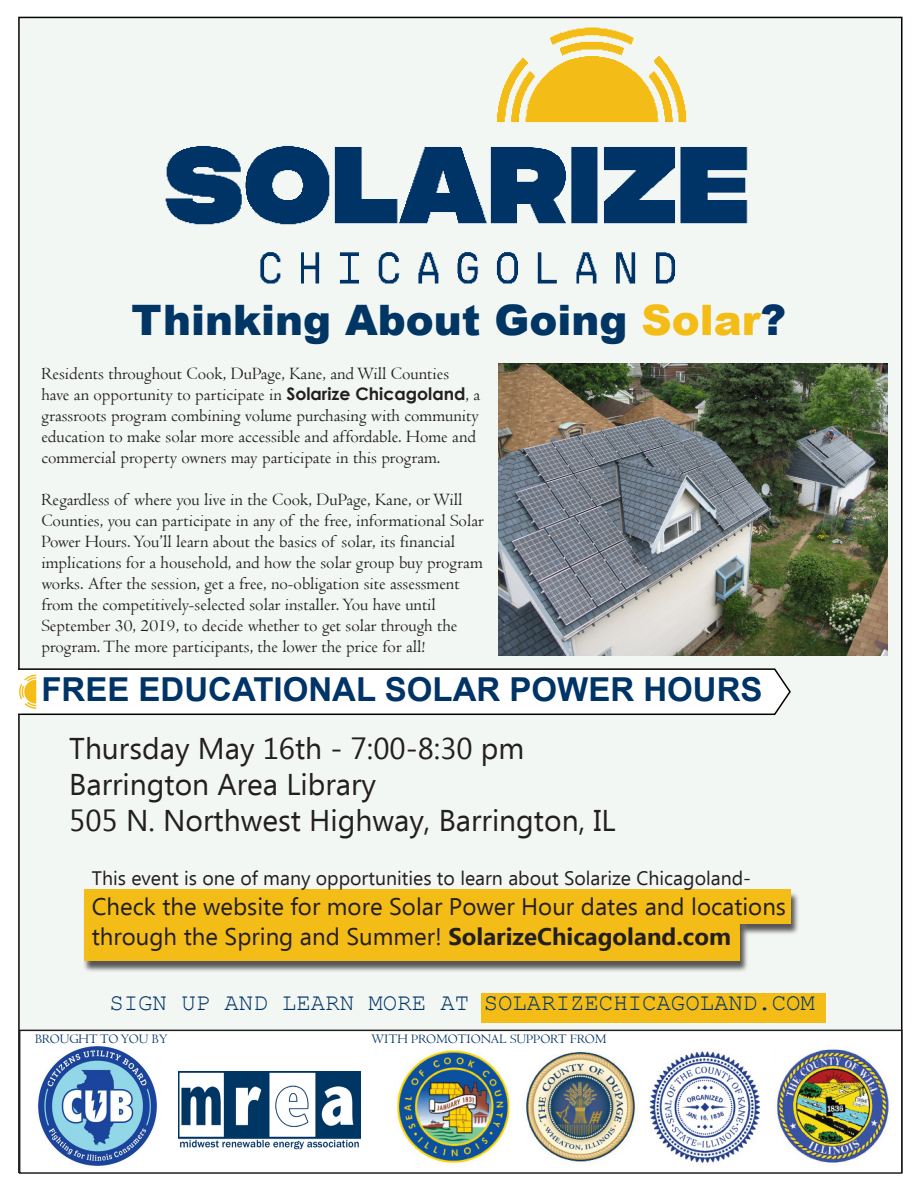
<style>
.page{position:relative;width:918px;height:1188px;background:#fff}
.page>*{position:absolute;margin:0;border:0;box-sizing:border-box;transform-origin:0 0}
.t1{font:900 42px "Arial";color:#003564}
.t2{font:700 33px "Arial";color:#003466}
.t3{font:30px "Ebrima";color:#231f20}
.t4{font:24px "Ebrima";color:#231f20}
.t5{font:24px "Courier New";color:#003466}
.t6{font:19.5px "Ebrima";color:#231f20}
.t7{font:18px/21px "Centaur";color:#231f20}
.t8{font:13.5px "Centaur";color:#003466}
.s1{color:#f4bc16}
.s2{color:#003466}
.s3{font-family:"Century Gothic";font-weight:700;font-size:17.25px}
.s4{font-weight:700}
</style>
<div class="page">
<div style="left:18px;top:17px;width:885px;height:1156px;background:#f3f7f4;border:2px solid #040503"></div>
<div style="left:19px;top:1030px;width:884px;height:144px;background:#fff;border:2px solid #231f20"></div>
<img style="left:146px;top:16px;width:624px;height:268px">
<img style="left:397px;top:1049px;width:493px;height:116px">
<img style="left:38px;top:1046px;width:119px;height:120px">
<img style="left:179px;top:1071px;width:181px;height:79px">
<img style="left:499px;top:364px;width:388px;height:291px">
<div style="left:83px;top:891px;width:666px;height:82px;background:#231f20;opacity:.75"></div>
<div style="left:84px;top:890px;width:656px;height:71px;background:#f4bc16"></div>
<div style="left:739px;top:891px;width:61px;height:45px;background:#231f20;opacity:.75"></div>
<div style="left:740px;top:890px;width:50px;height:34px;background:#f4bc16"></div>
<svg style="left:18px;top:668px;width:773px;height:48px"></svg>
<div style="left:482px;top:993px;width:344px;height:30px;background:#f4bc16"></div>
<p class="t1" style="left:132px;top:290px;width:656px">Thinking About Going <span class="s1">Solar</span><span class="s2">?</span></p>
<p class="t7" style="left:41px;top:363px;width:440px">Residents throughout Cook, DuPage, Kane, and Will Counties have an opportunity to participate in <span class="s3">Solarize Chicagoland</span>, a grassroots program combining volume purchasing with community education to make solar more accessible and affordable. Home and commercial property owners may participate in this program.</p>
<p class="t7" style="left:41px;top:489px;width:444px">Regardless of where you live in the Cook, DuPage, Kane, or Will Counties, you can participate in any of the free, informational Solar Power Hours. You’ll learn about the basics of solar, its financial implications for a household, and how the solar group buy program works. After the session, get a free, no-obligation site assessment from the competitively-selected solar installer. You have until September 30, 2019, to decide whether to get solar through the program. The more participants, the lower the price for all!</p>
<p class="t2" style="left:41px;top:667px;width:723px">FREE EDUCATIONAL SOLAR POWER HOURS</p>
<p class="t3" style="left:69px;top:727px;width:457px">Thursday May 16th - 7:00-8:30 pm</p>
<p class="t3" style="left:69px;top:763px;width:308px">Barrington Area Library</p>
<p class="t3" style="left:69px;top:799px;width:548px">505 N. Northwest Highway, Barrington, IL</p>
<p class="t6" style="left:92px;top:865px;width:661px">This event is one of many opportunities to learn about Solarize Chicagoland-</p>
<p class="t4" style="left:92px;top:890px;width:696px">Check the website for more Solar Power Hour dates and locations</p>
<p class="t4" style="left:92px;top:920px;width:641px">through the Spring and Summer! <span class="s4">SolarizeChicagoland.com</span></p>
<p class="t5" style="left:109px;top:987px;width:707px">SIGN UP AND LEARN MORE AT SOLARIZECHICAGOLAND.COM</p>
<p class="t8" style="left:35px;top:1031px;width:134px">BROUGHT TO YOU BY</p>
<p class="t8" style="left:371px;top:1031px;width:237px">WITH PROMOTIONAL SUPPORT FROM</p>
</div>
